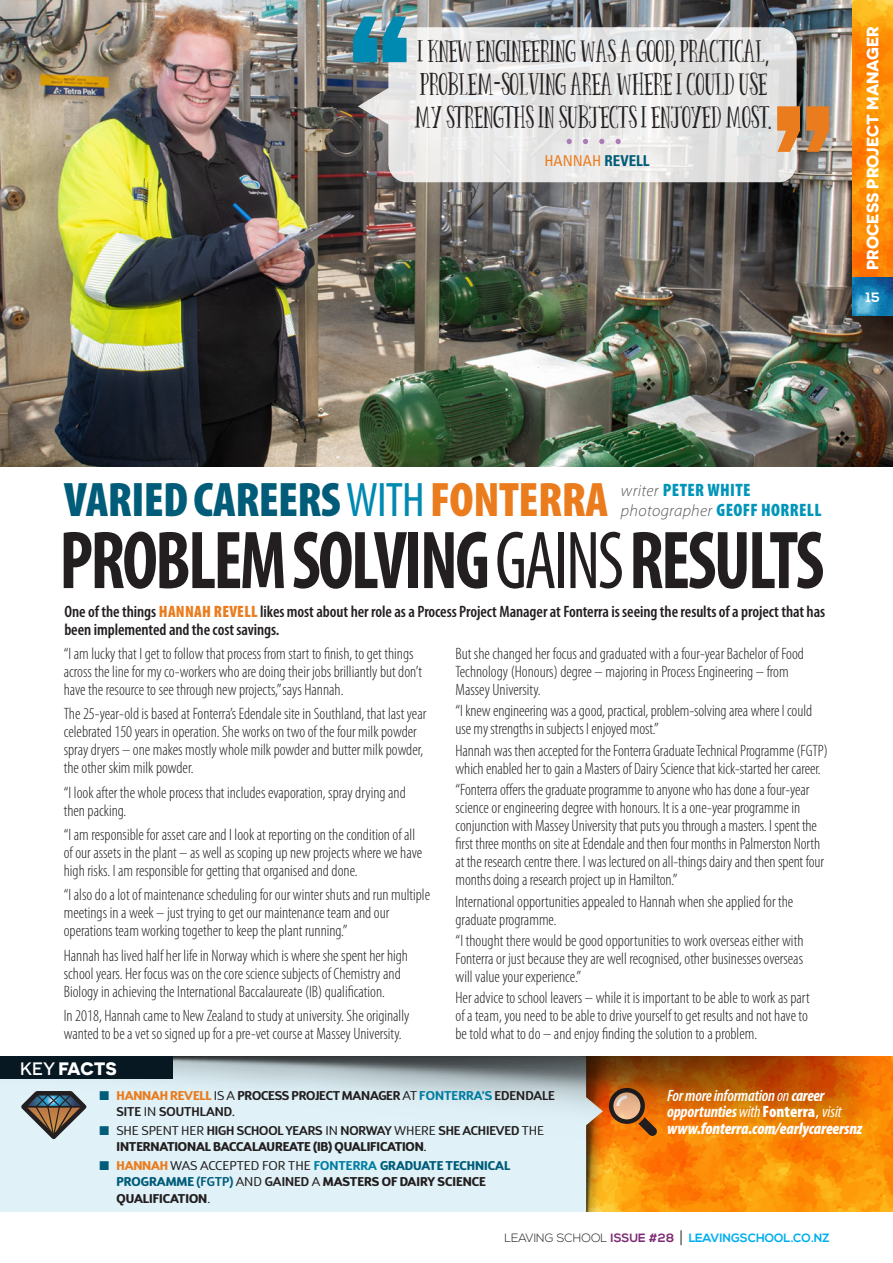
<style>
.page{position:relative;width:893px;height:1263px;background:#fff}
.page>*{position:absolute;margin:0;border:0;box-sizing:border-box;transform-origin:0 0}
.BODY_COPY-Myriad_Pro{font:700 condensed 82.8px "Myriad Pro";letter-spacing:-.035em;color:#231f20;scale:.89 1}
.BODY_COPY-Myriad_Pro-2{font:900 condensed 48.75px "Myriad Pro";letter-spacing:-.015em;color:#005c78}
.BODY_INTRO-Myriad_Pr{font:27px/33px "Panda Tired Caps";color:#231f20}
.BODY_COPY-Myriad_Pro-3{font:900 condensed 18px "Myriad Pro";letter-spacing:.02em;color:#0095b9}
.t1{font:700 18px "Novecentosanswide";letter-spacing:-.02em;color:#fff}
.BODY_COPY_issue__6{font:300 condensed 16.5px/18px "Myriad Pro";color:#231f20}
.BODY_COPY_issue__6-2{font:600 condensed 16.5px/18px "Myriad Pro";letter-spacing:-.005em;color:#231f20}
.BODY_COPY-Myriad_Pro-4{font:italic 900 condensed 16.5px/16.5px "Myriad Pro";letter-spacing:-.01em;color:#fff}
.BODY_COPY-Myriad_Pro-5{font:italic 300 16.5px "Myriad Pro";letter-spacing:.02em;color:#57585a}
.t2{font:700 16.5px "Novecentosanswide";color:#fff}
.BODY_INTRO-Myriad_Pr-2{font:condensed 15px "Univers";color:#ea7c1d}
.t3{font:700 13.5px "Nexa";color:#fff}
.KEY_FACTS_issue__10{font:800 12.75px/16.5px "D Sari";letter-spacing:-.01em;color:#231f20}
.KEY_FACTS_issue__10-2{font:700 12.75px/16.5px "D Sari";letter-spacing:-.015em;color:#231f20}
.t4{font:700 12px "Nexa";color:#00aeef}
.s1{font-family:"Univers";font-weight:300;font-stretch:condensed;font-size:30px}
.s2{font-family:"Univers";font-weight:300;font-stretch:condensed;font-size:33.75px}
.s3{font-weight:700;color:#005c78}
.s4{font-weight:400;color:#0089b1}
.s5{color:#ea7c1d}
.s6{font-weight:300;font-style:italic;font-stretch:normal;font-size:16.5px;color:#57585a}
.s7{font-weight:900;font-style:normal;font-stretch:condensed;font-size:18px;color:#0095b9}
.s8{font-weight:400}
.s9{font-weight:900;color:#ea7c1d}
.s10{font-weight:500}
.s11{color:#005c78}
.s12{font-weight:800;color:#ea7c1d}
.s13{color:#007da0}
.s14{font-weight:600}
.s15{font-weight:700;color:#007da0}
.s16{font-weight:600;color:#005c78}
.s17{font-weight:700}
.s18{font-style:normal}
.s19{font-weight:600;font-style:normal}
.s20{font-weight:300;color:#231f20}
.s21{color:#7c2b74}
.s22{font-weight:300;font-size:18px;color:#231f20}
</style>
<div class="page">
<img style="left:0;top:0;width:893px;height:466px">
<img style="left:853px;top:0;width:40px;height:277px">
<img style="left:853px;top:277px;width:40px;height:38px">
<img style="left:625px;top:1194px;width:268px;height:18px">
<img style="left:603px;top:1194px;width:22px;height:18px">
<div style="left:0;top:1194px;width:603px;height:18px;background:#e0f2f8"></div>
<img style="left:0;top:1056px;width:893px;height:138px">
<div style="left:0;top:1056px;width:172px;height:23px;background:#071822"></div>
<svg style="left:17px;top:1089px;width:74px;height:54px;background:#9da2a0"></svg>
<svg style="left:358px;top:27px;width:439px;height:155px;background:#e1e0e0"></svg>
<svg style="left:806px;top:106px;width:23px;height:46px"></svg>
<svg style="left:777px;top:106px;width:23px;height:46px"></svg>
<svg style="left:353px;top:17px;width:54px;height:45px;background:#2f91ad"></svg>
<svg style="left:567px;top:139px;width:5px;height:5px"></svg>
<svg style="left:583px;top:139px;width:5px;height:5px"></svg>
<svg style="left:599px;top:139px;width:5px;height:5px"></svg>
<svg style="left:615px;top:139px;width:6px;height:5px"></svg>
<p class="BODY_INTRO-Myriad_Pr" style="left:415px;top:36px;width:359px">I KNEW ENGINEERING WAS A GOOD<span class="s1">,</span>PRACTICAL<span class="s1">,<br></span>PROBLEM<span class="s2">-</span>SOLVING AREA WHERE I COULD USE<br>MY STRENGTHS IN SUBJECTSI ENJOYED MOST<span class="s1">.</span></p>
<p class="BODY_INTRO-Myriad_Pr-2" style="left:544px;top:151px;width:106px">HANNAH <span class="s3">REVELL</span></p>
<p class="t2" style="left:862px;top:270px;width:245px;rotate:-90deg">PROCESS PROJECT MANAGER</p>
<p class="t3" style="left:866px;top:289px;width:15px">15</p>
<p class="BODY_COPY-Myriad_Pro-2" style="left:64px;top:468px;width:546px">VARIED CAREERS <span class="s4">WITH</span> <span class="s5">FONTERRA</span></p>
<p class="BODY_COPY-Myriad_Pro-3" style="left:621px;top:478px;width:131px"><span class="s6">writer</span> PETER WHITE</p>
<p class="BODY_COPY-Myriad_Pro-5" style="left:621px;top:501px;width:202px">photographer <span class="s7">GEOFF HORRELL</span></p>
<p class="BODY_COPY-Myriad_Pro" style="left:59px;top:509px;width:861px">PROBLEM SOLVING <span class="s8">GAINS</span>RESULTS</p>
<p class="BODY_COPY_issue__6-2" style="left:64px;top:602px;width:762px">One of the things <span class="s9">HANNAH REVELL</span> likes most about her role as a Process Project Manager at Fonterra is seeing the results of a project that has been implemented and the cost savings.</p>
<p class="BODY_COPY_issue__6" style="left:455px;top:644px;width:350px">But she changed her focus and graduated with a four-year Bachelor of Food<br>Technology (Honours) degree – majoring in Process Engineering – from<br>Massey University.</p>
<p class="BODY_COPY_issue__6" style="left:455px;top:702px;width:358px">“I knew engineering was a good, practical, problem-solving area where I could use my strengths in subjects I enjoyed most.”</p>
<p class="BODY_COPY_issue__6" style="left:455px;top:741px;width:374px">Hannah was then accepted for the Fonterra Graduate Technical Programme (FGTP) which enabled her to gain a Masters of Dairy Science that kick-started her career.</p>
<p class="BODY_COPY_issue__6" style="left:455px;top:780px;width:370px">“Fonterra offers the graduate programme to anyone who has done a four-year science or engineering degree with honours. It is a one-year programme in conjunction with Massey University that puts you through a masters. I spent the first three months on site at Edendale and then four months in Palmerston North at the research centre there. I was lectured on all-things dairy and then spent four months doing a research project up in Hamilton.”</p>
<p class="BODY_COPY_issue__6" style="left:455px;top:892px;width:339px">International opportunities appealed to Hannah when she applied for the graduate programme.</p>
<p class="BODY_COPY_issue__6" style="left:455px;top:931px;width:349px;text-align:justify">“I thought there would be good opportunities to work overseas either with Fonterra or just because they are well recognised, other businesses overseas will value your experience.”</p>
<p class="BODY_COPY_issue__6" style="left:455px;top:989px;width:356px;text-align:justify">Her advice to school leavers – while it is important to be able to work as part of a team, you need to be able to drive yourself to get results and not have to be told what to do – and enjoy finding the solution to a problem.</p>
<p class="BODY_COPY_issue__6" style="left:64px;top:644px;width:360px">“I am lucky that I get to follow that process from start to finish, to get things across the line for my co-workers who are doing their jobs brilliantly but don’t have the resource to see through new projects,” says Hannah.</p>
<p class="BODY_COPY_issue__6" style="left:64px;top:705px;width:364px">The 25-year-old is based at Fonterra’s Edendale site in Southland, that last year celebrated 150 years in operation. She works on two of the four milk powder spray dryers – one makes mostly whole milk powder and butter milk powder, the other skim milk powder.</p>
<p class="BODY_COPY_issue__6" style="left:64px;top:783px;width:344px">“I look after the whole process that includes evaporation, spray drying and then packing.</p>
<p class="BODY_COPY_issue__6" style="left:64px;top:825px;width:360px">“I am responsible for asset care and I look at reporting on the condition of all of our assets in the plant – as well as scoping up new projects where we have high risks. I am responsible for getting that organised and done.</p>
<p class="BODY_COPY_issue__6" style="left:64px;top:886px;width:368px">“I also do a lot of maintenance scheduling for our winter shuts and run multiple meetings in a week – just trying to get our maintenance team and our operations team working together to keep the plant running.”</p>
<p class="BODY_COPY_issue__6" style="left:64px;top:946px;width:346px">Hannah has lived half her life in Norway which is where she spent her high school years. Her focus was on the core science subjects of Chemistry and<br>Biology in achieving the International Baccalaureate (IB) qualification.</p>
<p class="BODY_COPY_issue__6" style="left:64px;top:1007px;width:347px">In 2018, Hannah came to New Zealand to study at university. She originally wanted to be a vet so signed up for a pre-vet course at Massey University.</p>
<p class="t1" style="left:20px;top:1057px;width:98px"><span class="s10">KEY</span> FACTS</p>
<p class="KEY_FACTS_issue__10-2" style="left:117px;top:1087px;width:440px;text-indent:-17px"><span class="s11">■</span> <span class="s12">HANNAH REVELL</span> <span class="s8">IS A</span> PROCESS PROJECT MANAGER <span class="s8">AT</span> <span class="s13">FONTERRA’S</span> <span class="s14">EDENDALE<br>SITE</span> <span class="s8">IN</span> <span class="s14">SOUTHLAND</span><span class="s8">.</span></p>
<p class="KEY_FACTS_issue__10" style="left:117px;top:1122px;width:429px;text-indent:-17px"><span class="s11">■</span> <span class="s8">SHE SPENT HER</span> <span class="s14">HIGH SCHOOL YEARS</span> <span class="s8">IN</span> <span class="s14">NORWAY</span> <span class="s8">WHERE</span> <span class="s14">SHE ACHIEVED</span> <span class="s8">THE<br></span>INTERNATIONAL BACCALAUREATE (IB) QUALIFICATION<span class="s8">.</span></p>
<p class="KEY_FACTS_issue__10" style="left:117px;top:1157px;width:395px;text-indent:-17px"><span class="s11">■</span> <span class="s5">HANNAH</span> <span class="s8">WAS ACCEPTED FOR THE</span> <span class="s15">FONTERRA</span> <span class="s11">GRADUATE TECHNICAL<br>PROGRAMME</span> <span class="s16">(FGTP)</span> <span class="s8">AND</span> <span class="s14">GAINED</span> <span class="s8">A</span> MASTERS OF DAIRY SCIENCE<br>QUALIFICATION<span class="s8">.</span></p>
<p class="BODY_COPY-Myriad_Pro-4" style="left:667px;top:1087px;width:197px"><span class="s14">For more information</span> <span class="s8">on</span> <span class="s17">career opportunties</span><span class="s8">with</span> <span class="s18">Fonterra</span><span class="s19">,</span> <span class="s8">visit </span>www.fonterra.com/earlycareersnz</p>
<p class="t4" style="left:505px;top:1231px;width:326px"><span class="s20">LEAVING SCHOOL</span> <span class="s21">ISSUE #28</span> <span class="s22">|</span> LEAVINGSCHOOL.CO.NZ</p>
</div>
